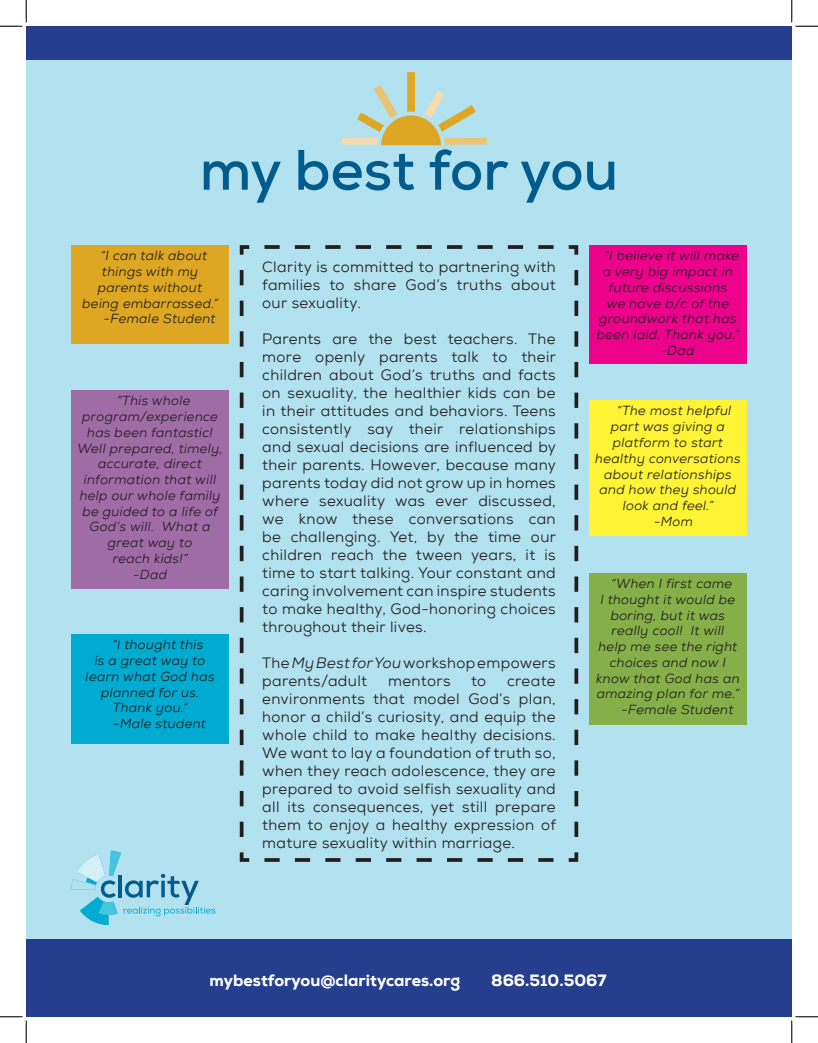
<style>
.page{position:relative;width:818px;height:1043px;background:#fff}
.page>*{position:absolute;margin:0;border:0;box-sizing:border-box;transform-origin:0 0}
.t1{font:800 16.25px "Nexa";color:#fff}
.Drop_Cap{font:15px/18px "Nexa";letter-spacing:.025em;color:#231f20;text-align:justify}
.Drop_Cap-2{font:italic 13.12px/15.8px "Nexa";letter-spacing:.025em;color:#231f20;text-align:center}
.s1{font-style:italic}
</style>
<div class="page">
<div style="left:26px;top:26px;width:765px;height:948px;background:#b2e1ef"></div>
<div style="left:26px;top:939px;width:765px;height:77px;background:#253f8e"></div>
<div style="left:589px;top:400px;width:157px;height:136px;background:#fff335"></div>
<div style="left:589px;top:245px;width:157px;height:118px;background:#ed028c"></div>
<div style="left:71px;top:634px;width:158px;height:110px;background:#00abd2"></div>
<div style="left:71px;top:245px;width:158px;height:98px;background:#dea723"></div>
<div style="left:71px;top:390px;width:158px;height:198px;background:#a06ca6"></div>
<div style="left:589px;top:573px;width:157px;height:151px;background:#85af49"></div>
<svg style="left:71px;top:850px;width:144px;height:75px"></svg>
<svg style="left:204px;top:161px;width:77px;height:42px"></svg>
<svg style="left:521px;top:161px;width:60px;height:42px"></svg>
<svg style="left:587px;top:162px;width:27px;height:28px"></svg>
<svg style="left:298px;top:72px;width:210px;height:118px"></svg>
<div style="left:26px;top:26px;width:765px;height:33px;background:#253f8e"></div>
<svg style="left:239px;top:245px;width:340px;height:617px"></svg>
<svg style="left:0;top:0;width:27px;height:27px"></svg>
<svg style="left:0;top:1016px;width:27px;height:26px"></svg>
<svg style="left:791px;top:0;width:27px;height:27px"></svg>
<svg style="left:790px;top:1015px;width:28px;height:27px"></svg>
<p class="Drop_Cap-2" style="left:98px;top:248px;width:111px">“I can talk about things with my parents without</p>
<p class="Drop_Cap-2" style="left:82px;top:295px;width:137px">being embarrassed.”</p>
<p class="Drop_Cap-2" style="left:103px;top:311px;width:113px">-Female Student</p>
<p class="Drop_Cap-2" style="left:77px;top:393px;width:147px">“This whole program/experience has been fantastic!<br>Well prepared, timely, accurate, direct information that will help our whole family be guided to a life of<br>God’s will. What a great way to</p>
<p class="Drop_Cap-2" style="left:113px;top:550px;width:76px">reach kids!”</p>
<p class="Drop_Cap-2" style="left:133px;top:566px;width:35px">-Dad</p>
<p class="Drop_Cap-2" style="left:112px;top:637px;width:93px">“I thought this</p>
<p class="Drop_Cap-2" style="left:95px;top:652px;width:112px">is a great way to</p>
<p class="Drop_Cap-2" style="left:86px;top:668px;width:130px">learn what God has</p>
<p class="Drop_Cap-2" style="left:101px;top:684px;width:100px">planned for us.</p>
<p class="Drop_Cap-2" style="left:113px;top:700px;width:77px">Thank you.”</p>
<p class="Drop_Cap-2" style="left:113px;top:715px;width:94px">-Male student</p>
<p class="Drop_Cap" style="left:262px;top:257px;width:295px">Clarity is committed to partnering with families to share God’s truths about our sexuality.</p>
<p class="Drop_Cap" style="left:262px;top:329px;width:295px">Parents are the best teachers. The more openly parents talk to their children about God’s truths and facts on sexuality, the healthier kids can be in their attitudes and behaviors. Teens consistently say their relationships and sexual decisions are influenced by their parents. However, because many parents today did not grow up in homes where sexuality was ever discussed, we know these conversations can be challenging. Yet, by the time our children reach the tween years, it is time to start talking. Your constant and caring involvement can inspire students to make healthy, God-honoring choices throughout their lives.</p>
<p class="Drop_Cap" style="left:262px;top:653px;width:295px">The <span class="s1">My Best for You</span> workshop empowers parents/adult</p>
<p class="Drop_Cap" style="left:262px;top:671px;width:295px;text-indent:245px">create environments that model God’s plan, honor a child’s curiosity, and equip the whole child to make healthy decisions.<br>We want to lay a foundation of truth so, when they reach adolescence, they are prepared to avoid selfish sexuality and all its consequences, yet still prepare them to enjoy a healthy expression of mature sexuality within marriage.</p>
<p class="Drop_Cap" style="left:388px;top:671px;width:64px">mentors</p>
<p class="Drop_Cap" style="left:471px;top:671px;width:17px">to</p>
<p class="Drop_Cap-2" style="left:596px;top:248px;width:144px">“I believe it will make a very big impact in future discussions<br>we have b/c of the groundwork that has been laid. Thank you.”</p>
<p class="Drop_Cap-2" style="left:660px;top:342px;width:35px">-Dad</p>
<p class="Drop_Cap-2" style="left:617px;top:403px;width:116px">“The most helpful</p>
<p class="Drop_Cap-2" style="left:610px;top:419px;width:116px">part was giving a</p>
<p class="Drop_Cap-2" style="left:612px;top:434px;width:112px">platform to start</p>
<p class="Drop_Cap-2" style="left:595px;top:450px;width:147px">healthy conversations</p>
<p class="Drop_Cap-2" style="left:604px;top:466px;width:129px">about relationships</p>
<p class="Drop_Cap-2" style="left:599px;top:482px;width:138px">and how they should</p>
<p class="Drop_Cap-2" style="left:622px;top:497px;width:92px">look and feel.”</p>
<p class="Drop_Cap-2" style="left:654px;top:513px;width:40px">-Mom</p>
<p class="Drop_Cap-2" style="left:596px;top:575px;width:145px">“When I first came<br>I thought it would be boring, but it was really cool! It will help me see the right choices and now I know that God has an amazing plan for me.”</p>
<p class="Drop_Cap-2" style="left:621px;top:701px;width:113px">-Female Student</p>
<p class="t1" style="left:210px;top:970px;width:252px">mybestforyou@claritycares.org</p>
<p class="t1" style="left:491px;top:970px;width:117px">866.510.5067</p>
</div>
